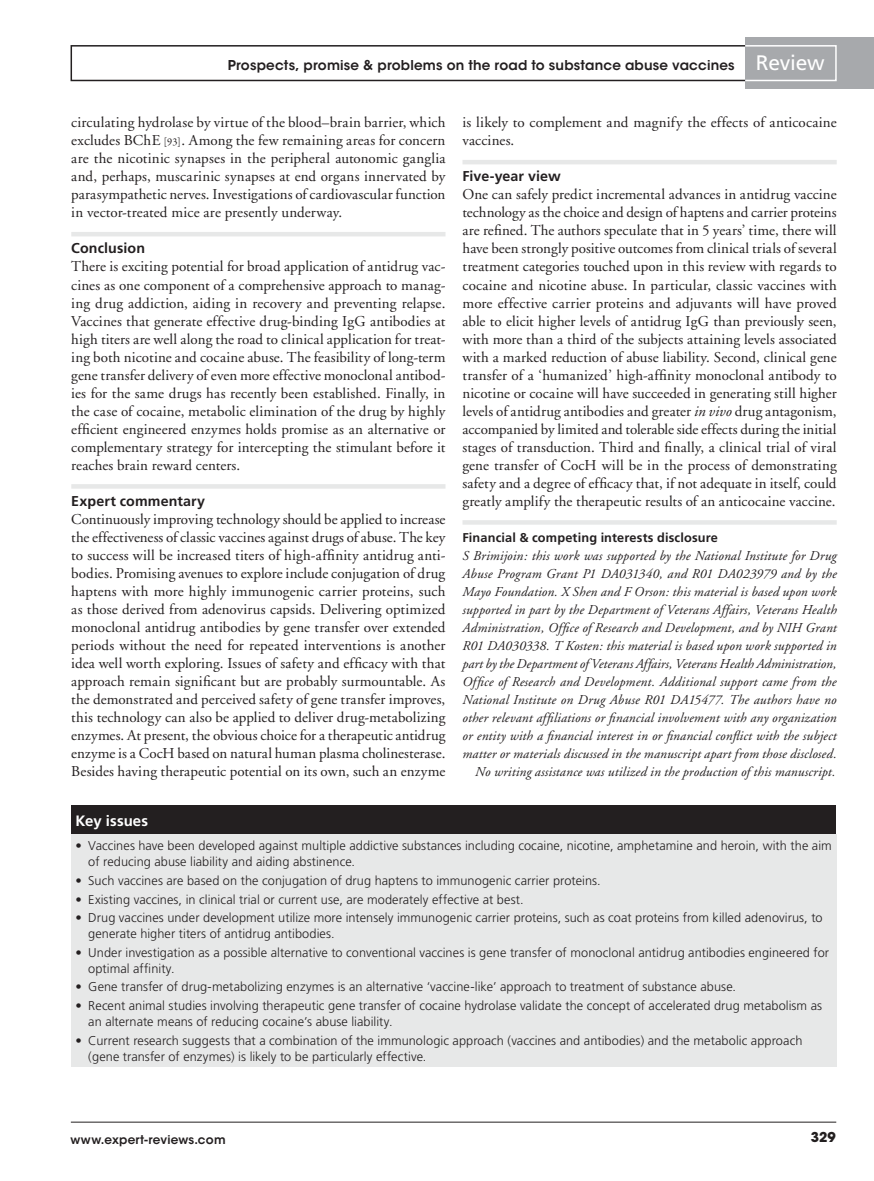
<style>
.page{position:relative;width:874px;height:1181px;background:#fff}
.page>*{position:absolute;margin:0;border:0;box-sizing:border-box;transform-origin:0 0}
.t1{font:21px "Frutiger";letter-spacing:-.01em;color:#fff}
.t2{font:15px/18px "Adobe Garamond";letter-spacing:.01em;color:#231f20;text-align:justify}
.t3{font:700 15px "Frutiger 65";letter-spacing:.005em;color:#fff}
.t4{font:700 14.25px "Frutiger 65";letter-spacing:.005em;color:#231f20}
.t5{font:italic 13.5px/18px "Adobe Garamond";letter-spacing:.01em;color:#231f20;text-align:right}
.t6{font:600 13.5px "ITC Avant Garde Std";letter-spacing:.015em;color:#231f20}
.t7{font:700 13.5px "ITC Avant Garde Std";color:#231f20}
.t8{font:300 12.75px/15.8px "Frutiger";letter-spacing:.005em;color:#231f20}
.t9{font:700 12.75px "Frutiger 65";letter-spacing:.01em;color:#231f20}
.t10{font:600 12px "ITC Avant Garde Std";letter-spacing:.015em;color:#231f20}
.s1{font-family:"Garamond Premr Pro";font-size:10.5px}
.s2{font-style:italic}
</style>
<div class="page">
<div style="left:71px;top:45px;width:766px;height:36px;border:2px solid #231f20"></div>
<div style="left:745px;top:37px;width:129px;height:52px;background:#a7a9ac"></div>
<div style="left:745px;top:45px;width:92px;height:36px;background:#a7a9ac;border:2px solid #fff"></div>
<hr style="left:71px;top:1121px;width:765px;height:1px;background:#231f20">
<hr style="left:71px;top:232px;width:374px;height:4px;background:#e7e8e8">
<hr style="left:71px;top:484px;width:374px;height:4px;background:#e7e8e8">
<hr style="left:462px;top:160px;width:375px;height:4px;background:#e7e8e8">
<hr style="left:462px;top:520px;width:375px;height:4px;background:#e7e8e8">
<div style="left:71px;top:805px;width:765px;height:29px;background:#231f20"></div>
<div style="left:71px;top:834px;width:766px;height:232px;background:#e7e8e8"></div>
<p class="t6" style="left:228px;top:56px;width:508px">Prospects, promise &amp; problems on the road to substance abuse vaccines</p>
<h1 class="t1" style="left:756px;top:50px;width:70px">Review</h1>
<p class="t2" style="left:71px;top:114px;width:376px">circulating hydrolase by virtue of the blood–brain barrier, which excludes BChE <span class="s1">[93]</span>. Among the few remaining areas for concern are the nicotinic synapses in the peripheral autonomic ganglia and, perhaps, muscarinic synapses at end organs innervated by parasympathetic nerves. Investigations of cardiovascular function in vector-treated mice are presently underway.</p>
<p class="t4" style="left:71px;top:240px;width:75px">Conclusion</p>
<p class="t2" style="left:71px;top:258px;width:376px">There is exciting potential for broad application of antidrug vac&shy;cines as one component of a comprehensive approach to manag&shy;ing drug addiction, aiding in recovery and preventing relapse.<br>Vaccines that generate effective drug-binding IgG antibodies at high titers are well along the road to clinical application for treat&shy;ing both nicotine and cocaine abuse. The feasibility of long-term gene transfer delivery of even more effective monoclonal antibod&shy;ies for the same drugs has recently been established. Finally, in the case of cocaine, metabolic elimination of the drug by highly efficient engineered enzymes holds promise as an alternative or complementary strategy for intercepting the stimulant before it reaches brain reward centers.</p>
<p class="t4" style="left:71px;top:492px;width:135px">Expert commentary</p>
<p class="t2" style="left:71px;top:510px;width:376px">Continuously improving technology should be applied to increase the effectiveness of classic vaccines against drugs of abuse. The key to success will be increased titers of high-affinity antidrug anti&shy;bodies. Promising avenues to explore include conjugation of drug haptens with more highly immunogenic carrier proteins, such as those derived from adenovirus capsids. Delivering optimized monoclonal antidrug antibodies by gene transfer over extended periods without the need for repeated interventions is another idea well worth exploring. Issues of safety and efficacy with that approach remain significant but are probably surmountable. As the demonstrated and perceived safety of gene transfer improves, this technology can also be applied to deliver drug-metabolizing enzymes. At present, the obvious choice for a therapeutic antidrug enzyme is a CocH based on natural human plasma cholinesterase.<br>Besides having therapeutic potential on its own, such an enzyme</p>
<p class="t2" style="left:462px;top:114px;width:376px">is likely to complement and magnify the effects of anticocaine vaccines.</p>
<p class="t4" style="left:462px;top:168px;width:100px">Five-year view</p>
<p class="t2" style="left:462px;top:186px;width:376px">One can safely predict incremental advances in antidrug vaccine technology as the choice and design of haptens and carrier proteins are refined. The authors speculate that in 5 years’ time, there will have been strongly positive outcomes from clinical trials of several treatment categories touched upon in this review with regards to cocaine and nicotine abuse. In particular, classic vaccines with more effective carrier proteins and adjuvants will have proved able to elicit higher levels of antidrug IgG than previously seen, with more than a third of the subjects attaining levels associated with a marked reduction of abuse liability. Second, clinical gene transfer of a ‘humanized’ high-affinity monoclonal antibody to nicotine or cocaine will have succeeded in generating still higher levels of antidrug antibodies and greater <span class="s2">in vivo</span> drug antagonism, accompanied by limited and tolerable side effects during the initial stages of transduction. Third and finally, a clinical trial of viral gene transfer of CocH will be in the process of demonstrating safety and a degree of efficacy that, if not adequate in itself, could greatly amplify the therapeutic results of an anticocaine vaccine.</p>
<p class="t9" style="left:462px;top:529px;width:257px">Financial &amp; competing interests disclosure</p>
<p class="t5" style="left:462px;top:546px;width:376px">S Brimijoin: this work was supported by the National Institute for Drug Abuse Program Grant P1 DA031340, and R01 DA023979 and by the Mayo Foundation. X Shen and F Orson: this material is based upon work supported in part by the Department of Veterans Affairs, Veterans Health Administration, Office of Research and Development, and by NIH Grant R01 DA030338. T Kosten: this material is based upon work supported in part by the Department of Veterans Affairs, Veterans Health Administration, Office of Research and Development. Additional support came from the National Institute on Drug Abuse R01 DA15477. The authors have no other relevant affiliations or financial involvement with any organization or entity with a financial interest in or financial conflict with the subject matter or materials discussed in the manuscript apart from those disclosed.<br>No writing assistance was utilized in the production of this manuscript.</p>
<p class="t3" style="left:76px;top:811px;width:74px">Key issues</p>
<p class="t8" style="left:88px;top:838px;width:745px;text-indent:-13px">• Vaccines have been developed against multiple addictive substances including cocaine, nicotine, amphetamine and heroin, with the aim of reducing abuse liability and aiding abstinence.</p>
<p class="t8" style="left:76px;top:872px;width:527px">• Such vaccines are based on the conjugation of drug haptens to immunogenic carrier proteins.</p>
<p class="t8" style="left:76px;top:891px;width:450px">• Existing vaccines, in clinical trial or current use, are moderately effective at best.</p>
<p class="t8" style="left:88px;top:910px;width:736px;text-indent:-13px">• Drug vaccines under development utilize more intensely immunogenic carrier proteins, such as coat proteins from killed adenovirus, to generate higher titers of antidrug antibodies.</p>
<p class="t8" style="left:88px;top:944px;width:742px;text-indent:-13px">• Under investigation as a possible alternative to conventional vaccines is gene transfer of monoclonal antidrug antibodies engineered for optimal affinity.</p>
<p class="t8" style="left:76px;top:979px;width:662px">• Gene transfer of drug-metabolizing enzymes is an alternative ‘vaccine-like’ approach to treatment of substance abuse.</p>
<p class="t8" style="left:88px;top:997px;width:735px;text-indent:-13px">• Recent animal studies involving therapeutic gene transfer of cocaine hydrolase validate the concept of accelerated drug metabolism as an alternate means of reducing cocaine’s abuse liability.</p>
<p class="t8" style="left:88px;top:1032px;width:716px;text-indent:-13px">• Current research suggests that a combination of the immunologic approach (vaccines and antibodies) and the metabolic approach (gene transfer of enzymes) is likely to be particularly effective.</p>
<p class="t10" style="left:70px;top:1131px;width:157px">www.expert-reviews.com</p>
<p class="t7" style="left:811px;top:1127px;width:27px">329</p>
</div>
